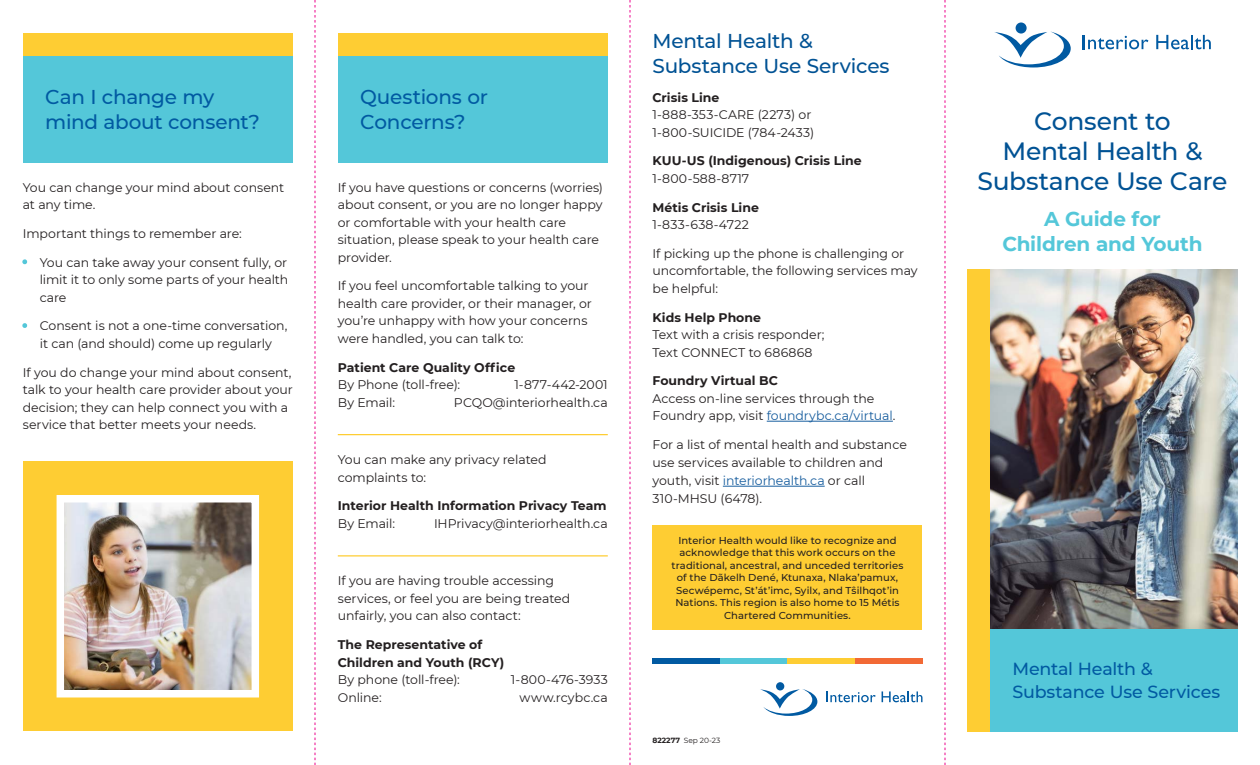
<style>
.page{position:relative;width:1260px;height:765px;background:#fff}
.page>*{position:absolute;margin:0;border:0;box-sizing:border-box;transform-origin:0 0}
.t1{font:500 25px/30px "Montserrat";letter-spacing:-.015em;color:#005294;text-align:center}
.t2{font:500 20px/25px "Montserrat";letter-spacing:-.015em;color:#015aa2}
.t3{font:500 20px/25px "Montserrat";letter-spacing:-.015em;color:#005294}
.t4{font:700 20px/25px "Montserrat";letter-spacing:-.01em;color:#54c7d9;text-align:center}
.t5{font:500 17.5px/22.5px "Montserrat";letter-spacing:-.01em;color:#015aa2}
.t6{font:12.5px/17.5px "Montserrat";letter-spacing:-.005em;color:#231f20}
.t7{font:700 12.5px/17.5px "Montserrat";color:#231f20}
.t8{font:12.5px "Montserrat";letter-spacing:.015em;color:#231f20}
.t9{font:12.5px "Montserrat";letter-spacing:.02em;color:#231f20}
.t10{font:500 10px/12.5px "Montserrat";letter-spacing:.005em;color:#231f20;text-align:center}
.t11{font:7.5px "Montserrat";color:#231f20}
.s1{font-weight:500;color:#54c7d9}
.s2{color:#175d9e}
.s3{font-weight:700}
</style>
<div class="page">
<div style="left:968px;top:269px;width:22px;height:462px;background:#fecd33"></div>
<div style="left:990px;top:629px;width:248px;height:102px;background:#54c7d9"></div>
<img style="left:990px;top:269px;width:248px;height:360px">
<div style="left:23px;top:34px;width:270px;height:22px;background:#fecd33"></div>
<div style="left:23px;top:56px;width:270px;height:107px;background:#54c7d9"></div>
<div style="left:338px;top:34px;width:270px;height:22px;background:#fecd33"></div>
<div style="left:338px;top:56px;width:270px;height:107px;background:#54c7d9"></div>
<hr style="left:338px;top:434px;width:270px;height:1px;background:#fecd33">
<hr style="left:338px;top:555px;width:270px;height:1px;background:#fecd33">
<hr style="left:767px;top:421px;width:126px;height:1px;background:#175d9e">
<hr style="left:723px;top:486px;width:102px;height:1px;background:#175d9e">
<div style="left:652px;top:525px;width:270px;height:105px;background:#fecd33"></div>
<div style="left:652px;top:658px;width:68px;height:6px;background:#015aa2"></div>
<div style="left:720px;top:658px;width:68px;height:6px;background:#54c7d9"></div>
<div style="left:788px;top:658px;width:67px;height:6px;background:#fecd33"></div>
<div style="left:855px;top:658px;width:67px;height:6px;background:#f26935"></div>
<div style="left:776px;top:682px;width:8px;height:8px;background:#015aa2;border-radius:50%"></div>
<svg style="left:760px;top:689px;width:57px;height:27px"></svg>
<svg style="left:827px;top:691px;width:49px;height:11px"></svg>
<svg style="left:882px;top:691px;width:40px;height:11px"></svg>
<div style="left:1016px;top:22px;width:11px;height:12px;background:#015aa2;border-radius:50%"></div>
<svg style="left:994px;top:32px;width:77px;height:35px"></svg>
<svg style="left:1083px;top:35px;width:65px;height:14px"></svg>
<svg style="left:1156px;top:35px;width:55px;height:14px"></svg>
<div style="left:23px;top:461px;width:270px;height:270px;background:#fecd33"></div>
<img style="left:66px;top:504px;width:184px;height:185px">
<div style="left:57px;top:495px;width:202px;height:203px;border:8px solid #fff"></div>
<svg style="left:315px;top:0;width:1px;height:765px"></svg>
<svg style="left:630px;top:0;width:1px;height:765px"></svg>
<svg style="left:945px;top:0;width:1px;height:765px"></svg>
<h2 class="t2" style="left:45px;top:84px;width:216px">Can I change my mind about consent?</h2>
<p class="t6" style="left:23px;top:178px;width:263px">You can change your mind about consent at any time.</p>
<p class="t6" style="left:23px;top:224px;width:220px">Important things to remember are:</p>
<p class="t6" style="left:40px;top:253px;width:250px;text-align:justify;text-indent:-17px"><span class="s1">•</span> You can take away your consent fully, or limit it to only some parts of your health care</p>
<p class="t6" style="left:23px;top:317px;width:266px;text-align:center"><span class="s1">•</span> Consent is not a one-time conversation, it can (and should) come up regularly</p>
<p class="t6" style="left:23px;top:363px;width:272px">If you do change your mind about consent, talk to your health care provider about your decision; they can help connect you with a service that better meets your needs.</p>
<h2 class="t2" style="left:360px;top:84px;width:129px">Questions or<br>Concerns?</h2>
<p class="t6" style="left:338px;top:178px;width:267px">If you have questions or concerns (worries) about consent, or you are no longer happy or comfortable with your health care situation, please speak to your health care provider.</p>
<p class="t6" style="left:338px;top:277px;width:256px">If you feel uncomfortable talking to your health care provider, or their manager, or you’re unhappy with how your concerns were handled, you can talk to:</p>
<p class="t7" style="left:338px;top:358px;width:179px">Patient Care Quality Office</p>
<p class="t6" style="left:338px;top:375px;width:124px">By Phone (toll-free):</p>
<p class="t6" style="left:514px;top:375px;width:95px">1-877-442-2001</p>
<p class="t6" style="left:338px;top:393px;width:59px">By Email:</p>
<p class="t6" style="left:454px;top:393px;width:155px">PCQO@interiorhealth.ca</p>
<p class="t6" style="left:338px;top:450px;width:210px">You can make any privacy related complaints to:</p>
<p class="t7" style="left:338px;top:496px;width:270px">Interior Health Information Privacy Team</p>
<p class="t6" style="left:338px;top:514px;width:59px">By Email:</p>
<p class="t6" style="left:434px;top:514px;width:175px">IHPrivacy@interiorhealth.ca</p>
<p class="t6" style="left:338px;top:572px;width:234px">If you are having trouble accessing services, or feel you are being treated unfairly, you can also contact:</p>
<p class="t7" style="left:338px;top:635px;width:168px">The Representative of<br>Children and Youth (RCY)</p>
<p class="t6" style="left:338px;top:670px;width:124px">By phone (toll-free):</p>
<p class="t6" style="left:511px;top:670px;width:98px">1-800-476-3933</p>
<p class="t6" style="left:338px;top:688px;width:45px">Online:</p>
<p class="t6" style="left:520px;top:688px;width:90px">www.rcybc.ca</p>
<h2 class="t3" style="left:652px;top:27px;width:239px">Mental Health &amp;<br>Substance Use Services</h2>
<p class="t7" style="left:652px;top:88px;width:68px">Crisis Line</p>
<p class="t6" style="left:652px;top:105px;width:163px">1-888-353-CARE (2273) or<br>1-800-SUICIDE (784-2433)</p>
<p class="t7" style="left:652px;top:151px;width:211px">KUU-US (Indigenous) Crisis Line</p>
<p class="t8" style="left:652px;top:170px;width:98px">1-800-588-8717</p>
<p class="t7" style="left:652px;top:198px;width:108px">Métis Crisis Line</p>
<p class="t9" style="left:652px;top:216px;width:98px">1-833-638-4722</p>
<p class="t6" style="left:652px;top:244px;width:267px">If picking up the phone is challenging or uncomfortable, the following services may be helpful:</p>
<p class="t7" style="left:652px;top:308px;width:110px">Kids Help Phone</p>
<p class="t6" style="left:652px;top:325px;width:174px">Text with a crisis responder;<br>Text CONNECT to 686868</p>
<p class="t7" style="left:652px;top:371px;width:127px">Foundry Virtual BC</p>
<p class="t6" style="left:652px;top:389px;width:245px">Access on-line services through the<br>Foundry app, visit <span class="s2">foundrybc.ca/virtual</span>.</p>
<p class="t6" style="left:652px;top:435px;width:256px">For a list of mental health and substance use services available to children and</p>
<p class="t6" style="left:652px;top:472px;width:214px">youth, visit <span class="s2">interiorhealth.ca</span> or call<br>310-MHSU (6478).</p>
<p class="t10" style="left:672px;top:533px;width:233px">Interior Health would like to recognize and acknowledge that this work occurs on the traditional, ancestral, and unceded territories of the Dãkelh Dené, Ktunaxa, Nlaka’pamux, Secwépemc, St’át’imc, Syilx, and Tŝilhqot’in Nations. This region is also home to 15 Métis Chartered Communities.</p>
<p class="t11" style="left:652px;top:735px;width:69px"><span class="s3">822277</span> Sep 20-23</p>
<h1 class="t1" style="left:978px;top:105px;width:251px">Consent to<br>Mental Health &amp;<br>Substance Use Care</h1>
<h2 class="t4" style="left:1002px;top:206px;width:202px">A Guide for<br>Children and Youth</h2>
<h3 class="t5" style="left:1012px;top:657px;width:209px">Mental Health &amp;<br>Substance Use Services</h3>
</div>
